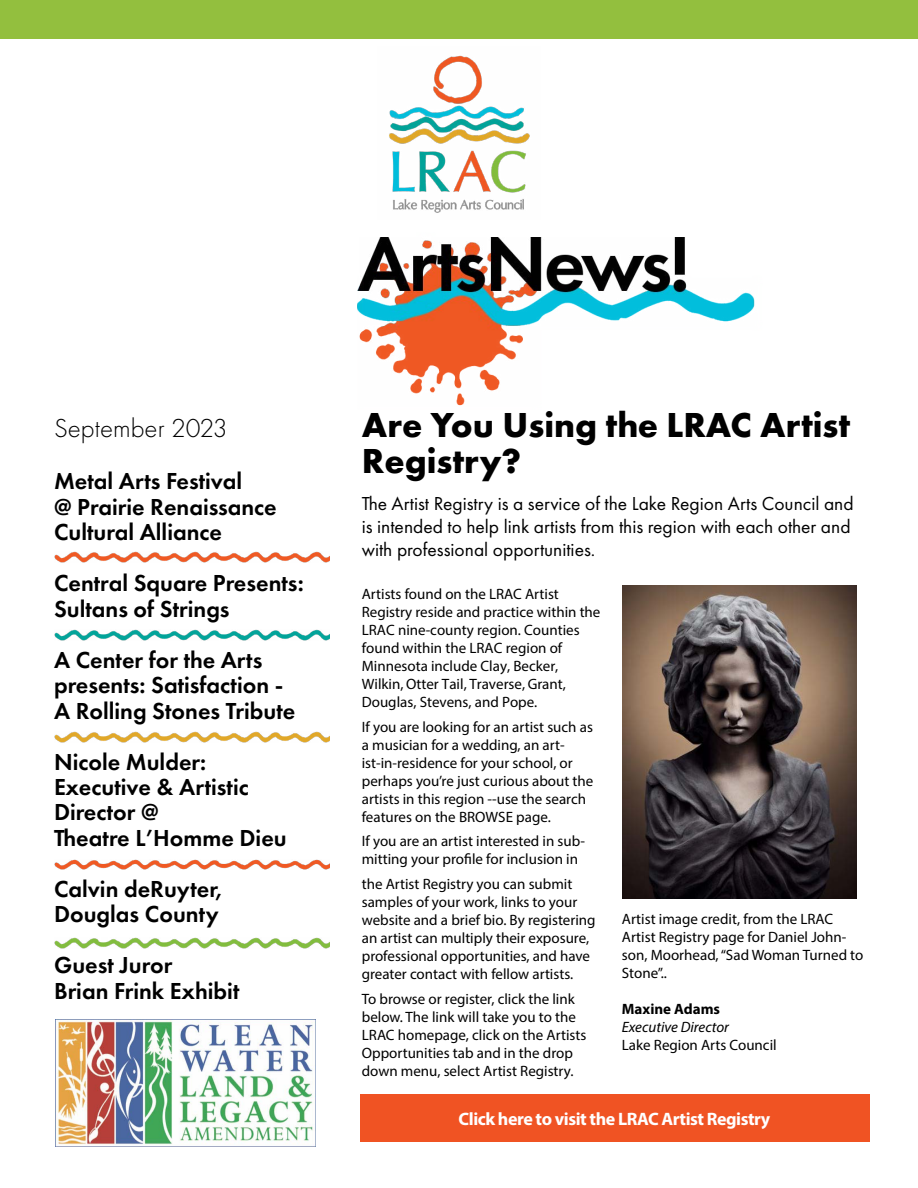
<style>
.page{position:relative;width:918px;height:1188px;background:#fff}
.page>*{position:absolute;margin:0;border:0;box-sizing:border-box;transform-origin:0 0}
.t1{font:700 36px/36px "Futura PT";color:#000}
.t2{font:300 27px "Futura PT";color:#000}
.t3{font:600 24px/25.5px "Futura PT";color:#000}
.t4{font:19.5px/23.4px "Futura PT";color:#000}
.t5{font:700 18px "Myriad Pro";letter-spacing:-.025em;color:#fff}
.t6{font:15px/18px "Myriad Pro";color:#000}
.t7{font:italic 15px "Myriad Pro";color:#000}
.t8{font:700 15px "Myriad Pro";color:#000}
</style>
<div class="page">
<img style="left:389px;top:55px;width:141px;height:158px">
<img style="left:357px;top:237px;width:398px;height:169px">
<img style="left:54px;top:629px;width:275px;height:11px">
<img style="left:54px;top:552px;width:275px;height:10px">
<img style="left:54px;top:859px;width:275px;height:11px">
<div style="left:0;top:0;width:918px;height:39px;background:#93bf3e"></div>
<img style="left:56px;top:1020px;width:260px;height:126px">
<img style="left:54px;top:732px;width:275px;height:10px">
<img style="left:54px;top:937px;width:275px;height:11px">
<div style="left:360px;top:1095px;width:509px;height:47px;background:#f05323"></div>
<img style="left:622px;top:585px;width:234px;height:314px">
<h2 class="t2" style="left:54px;top:412px;width:175px">September 2023</h2>
<h3 class="t3" style="left:54px;top:468px;width:224px">Metal Arts Festival<br>@ Prairie Renaissance<br>Cultural Alliance</h3>
<h3 class="t3" style="left:54px;top:570px;width:251px">Central Square Presents:<br>Sultans of Strings</h3>
<h3 class="t3" style="left:54px;top:647px;width:243px">A Center for the Arts presents: Satisfaction -<br>A Rolling Stones Tribute</h3>
<h3 class="t3" style="left:54px;top:748px;width:234px">Nicole Mulder:<br>Executive &amp; Artistic<br>Director @<br>Theatre L’Homme Dieu</h3>
<h3 class="t3" style="left:54px;top:876px;width:170px">Calvin deRuyter,<br>Douglas County</h3>
<h3 class="t3" style="left:54px;top:952px;width:187px">Guest Juror<br>Brian Frink Exhibit</h3>
<h1 class="t1" style="left:362px;top:406px;width:490px">Are You Using the LRAC Artist<br>Registry?</h1>
<h3 class="t4" style="left:362px;top:491px;width:493px">The Artist Registry is a service of the Lake Region Arts Council and is intended to help link artists from this region with each other and with professional opportunities.</h3>
<p class="t6" style="left:362px;top:585px;width:240px">Artists found on the LRAC Artist Registry reside and practice within the LRAC nine-county region. Counties found within the LRAC region of Minnesota include Clay, Becker, Wilkin, Otter Tail, Traverse, Grant, Douglas, Stevens, and Pope.</p>
<p class="t6" style="left:362px;top:717px;width:233px">If you are looking for an artist such as a musician for a wedding, an art&shy;ist-in-residence for your school, or perhaps you’re just curious about the artists in this region --use the search features on the BROWSE page.</p>
<p class="t6" style="left:362px;top:832px;width:225px">If you are an artist interested in sub&shy;mitting your profile for inclusion in</p>
<p class="t6" style="left:362px;top:875px;width:235px">the Artist Registry you can submit samples of your work, links to your website and a brief bio. By registering an artist can multiply their exposure, professional opportunities, and have greater contact with fellow artists.</p>
<p class="t6" style="left:362px;top:990px;width:226px">To browse or register, click the link below. The link will take you to the LRAC homepage, click on the Artists Opportunities tab and in the drop down menu, select Artist Registry.</p>
<p class="t6" style="left:622px;top:910px;width:243px">Artist image credit, from the LRAC<br>Artist Registry page for Daniel John&shy;son, Moorhead, “Sad Woman Turned to<br>Stone”..</p>
<p class="t8" style="left:622px;top:999px;width:100px">Maxine Adams</p>
<p class="t7" style="left:622px;top:1018px;width:109px">Executive Director</p>
<p class="t6" style="left:622px;top:1036px;width:156px">Lake Region Arts Council</p>
<p class="t5" style="left:459px;top:1107px;width:313px">Click here to visit the LRAC Artist Registry</p>
</div>
